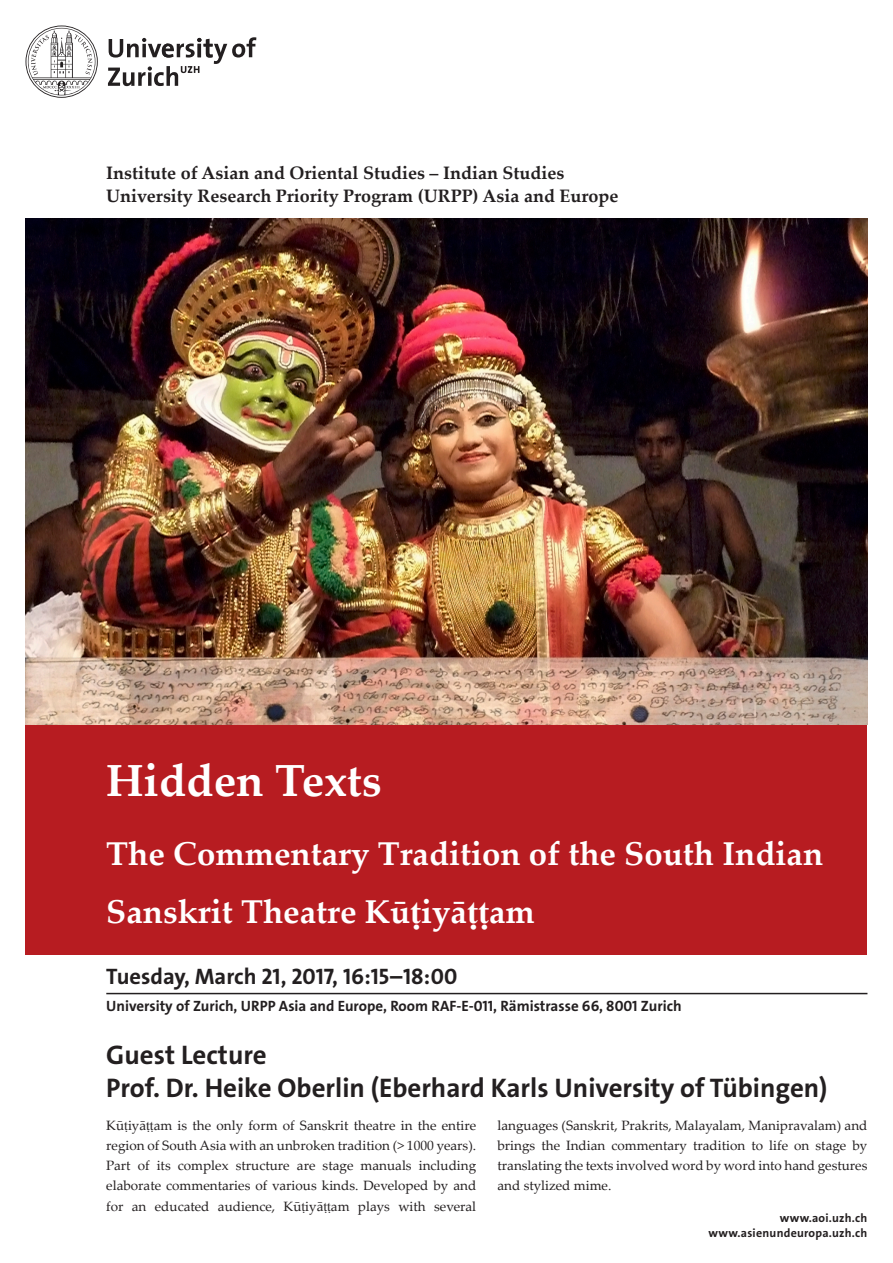
<style>
.page{position:relative;width:893px;height:1263px;background:#fff}
.page>*{position:absolute;margin:0;border:0;box-sizing:border-box;transform-origin:0 0}
.Covertitel{font:700 45px "Palatino Linotype";color:#fff}
.Covertitel-2{font:700 33px/58.5px "Palatino Linotype";color:#fff}
.Veranstaltungstitel{font:27px/32.4px "The Sans LP7 Bld";color:#231f20}
.Datum{font:22.5px "The Sans LP7 Bld";color:#231f20}
.t1{font:700 18px/22.5px "Palatino Linotype";color:#231f20}
.Veranstaltungsort{font:15px "The Sans LP7 Bld";color:#231f20}
.Lauftext{font:13.5px/20.2px "Palatino Linotype";color:#231f20;text-align:justify}
.Details{font:12px/15px "The Sans LP7 Bld";letter-spacing:.02em;color:#231f20;text-align:right}
.s1{font-family:"Times New Roman"}
</style>
<div class="page">
<hr style="left:106px;top:993px;width:761px;height:1px;background:#231f20">
<div style="left:26px;top:725px;width:841px;height:230px;background:#b71c21"></div>
<img style="left:26px;top:218px;width:841px;height:507px">
<svg style="left:26px;top:26px;width:230px;height:72px"></svg>
<h3 class="t1" style="left:106px;top:161px;width:514px">Institute of Asian and Oriental Studies – Indian Studies<br>University Research Priority Program (URPP) Asia and Europe</h3>
<p class="Covertitel" style="left:106px;top:748px;width:277px">Hidden Texts</p>
<p class="Covertitel-2" style="left:106px;top:823px;width:718px">The Commentary Tradition of the South Indian<br>Sanskrit Theatre Kū<span class="s1">ṭ</span>iyā<span class="s1">ṭṭ</span>am</p>
<p class="Datum" style="left:106px;top:962px;width:352px">Tuesday, March 21, 2017, 16:15–18:00</p>
<p class="Veranstaltungsort" style="left:106px;top:996px;width:577px">University of Zurich, URPP Asia and Europe, Room RAF-E-011, Rämistrasse 66, 8001 Zurich</p>
<p class="Veranstaltungstitel" style="left:106px;top:1039px;width:723px">Guest Lecture<br>Prof. Dr. Heike Oberlin (Eberhard Karls University of Tübingen)</p>
<p class="Lauftext" style="left:106px;top:1114px;width:371px">Kū<span class="s1">ṭ</span>iyā<span class="s1">ṭṭ</span>am is the only form of Sanskrit theatre in the entire region of South Asia with an unbroken tradition (&gt; 1000 years).<br>Part of its complex structure are stage manuals including elaborate commentaries of various kinds. Developed by and for an educated audience, Kū<span class="s1">ṭ</span>iyā<span class="s1">ṭṭ</span>am plays with several</p>
<p class="Lauftext" style="left:497px;top:1114px;width:371px">languages (Sanskrit, Prakrits, Malayalam, Manipravalam) and brings the Indian commentary tradition to life on stage by translating the texts involved word by word into hand gestures and stylized mime.</p>
<p class="Details" style="left:709px;top:1210px;width:160px">www.aoi.uzh.ch www.asienundeuropa.uzh.ch</p>
</div>
